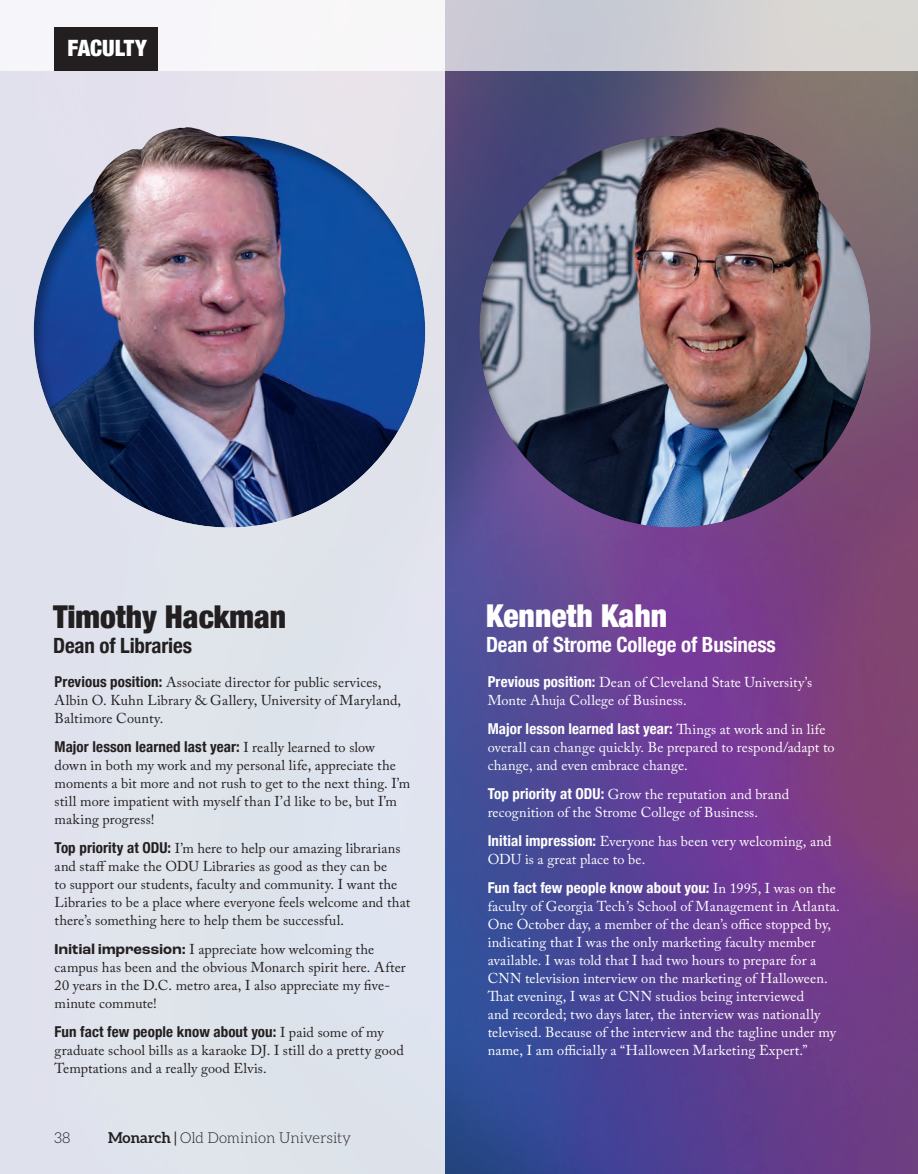
<style>
.page{position:relative;width:918px;height:1174px;background:#fff}
.page>*{position:absolute;margin:0;border:0;box-sizing:border-box;transform-origin:0 0}
.t1{font:900 condensed 31.5px "Helvetica Neue";color:#231f20}
.t2{font:900 condensed 31.5px "Helvetica Neue";color:#fff}
.t3{font:900 condensed 22.5px "Helvetica Neue";letter-spacing:-.005em;color:#fff}
.t4{font:700 condensed 21px "Helvetica Neue";letter-spacing:-.01em;color:#fff}
.t5{font:700 condensed 21px "Helvetica Neue";letter-spacing:-.01em;color:#231f20}
.t6{font:700 condensed 15px "Helvetica Neue";letter-spacing:.005em;color:#fff}
.t7{font:700 condensed 15px "Helvetica Neue";letter-spacing:.005em;color:#231f20}
.t8{font:300 15px "Aleo";color:#231f20}
.t9{font:14.25px/18px "Adobe Caslon Pro";letter-spacing:.01em;color:#231f20}
.t10{font:14.25px/18px "Adobe Caslon Pro";letter-spacing:.01em;color:#fff}
.s1{font-family:"Helvetica Neue";font-weight:700;font-stretch:condensed;font-size:15px}
.s2{font-family:"Adobe Caslon Pro";font-weight:400;font-stretch:normal;font-size:14.25px}
.s3{font-family:"Roc Grotesk";font-weight:700;font-size:15px}
.s4{font-weight:700}
.s5{font-weight:400}
</style>
<div class="page">
<img style="left:446px;top:71px;width:472px;height:1103px">
<div style="left:0;top:0;width:918px;height:71px;background:#cecdd3"></div>
<svg style="left:0;top:0;width:446px;height:1174px;background:#e1e4ed"></svg>
<div style="left:478px;top:134px;width:394px;height:395px;background:#231f20;opacity:.51"></div>
<img style="left:569px;top:128px;width:262px;height:289px">
<div style="left:32px;top:134px;width:395px;height:395px;background:#231f20;opacity:.39"></div>
<img style="left:73px;top:127px;width:243px;height:280px">
<div style="left:54px;top:27px;width:103px;height:44px;background:#231f20"></div>
<h2 class="t3" style="left:67px;top:29px;width:81px">FACULTY</h2>
<h1 class="t1" style="left:53px;top:591px;width:235px">Timothy Hackman</h1>
<h3 class="t5" style="left:53px;top:628px;width:140px">Dean of Libraries</h3>
<p class="t9" style="left:55px;top:673px;width:348px"><span class="s1">Previous position:</span> Associate director for public services,<br>Albin O. Kuhn Library &amp; Gallery, University of Maryland,<br>Baltimore County.</p>
<p class="t7" style="left:55px;top:734px;width:322px">Major lesson learned last year: <span class="s2">I really learned to slow</span></p>
<p class="t9" style="left:55px;top:756px;width:357px">down in both my work and my personal life, appreciate the moments a bit more and not rush to get to the next thing. I’m still more impatient with myself than I’d like to be, but I’m making progress!</p>
<p class="t9" style="left:55px;top:839px;width:357px"><span class="s1">Top priority at ODU:</span> I’m here to help our amazing librarians and staff make the ODU Libraries as good as they can be<br>to support our students, faculty and community. I want the Libraries to be a place where everyone feels welcome and that there’s something here to help them be successful.</p>
<p class="t9" style="left:55px;top:940px;width:353px"><span class="s3">Initial impression:</span> I appreciate how welcoming the campus has been and the obvious Monarch spirit here. After 20 years in the D.C. metro area, I also appreciate my five&shy;minute commute!</p>
<p class="t7" style="left:55px;top:1019px;width:331px">Fun fact few people know about you: <span class="s2">I paid some of my</span></p>
<p class="t9" style="left:55px;top:1041px;width:351px">graduate school bills as a karaoke DJ. I still do a pretty good<br>Temptations and a really good Elvis.</p>
<p class="t8" style="left:54px;top:1129px;width:18px">38</p>
<p class="t8" style="left:108px;top:1129px;width:245px"><span class="s4">Monarch</span> <span class="s5">|</span> Old Dominion University</p>
<h1 class="t2" style="left:486px;top:590px;width:183px">Kenneth Kahn</h1>
<h3 class="t4" style="left:486px;top:627px;width:291px">Dean of Strome College of Business</h3>
<p class="t10" style="left:488px;top:673px;width:326px"><span class="s1">Previous position:</span> Dean of Cleveland State University’s<br>Monte Ahuja College of Business.</p>
<p class="t6" style="left:488px;top:716px;width:339px">Major lesson learned last year: <span class="s2">Things at work and in life</span></p>
<p class="t10" style="left:488px;top:738px;width:348px">overall can change quickly. Be prepared to respond/adapt to change, and even embrace change.</p>
<p class="t10" style="left:488px;top:785px;width:303px"><span class="s1">Top priority at ODU:</span> Grow the reputation and brand recognition of the Strome College of Business.</p>
<p class="t10" style="left:488px;top:832px;width:345px"><span class="s1">Initial impression:</span> Everyone has been very welcoming, and<br>ODU is a great place to be.</p>
<p class="t6" style="left:488px;top:875px;width:350px">Fun fact few people know about you: <span class="s2">In 1995, I was on the</span></p>
<p class="t10" style="left:488px;top:897px;width:353px">faculty of Georgia Tech’s School of Management in Atlanta.<br>One October day, a member of the dean’s office stopped by, indicating that I was the only marketing faculty member available. I was told that I had two hours to prepare for a CNN television interview on the marketing of Halloween.<br>That evening, I was at CNN studios being interviewed<br>and recorded; two days later, the interview was nationally televised. Because of the interview and the tagline under my name, I am officially a “Halloween Marketing Expert.”</p>
</div>
